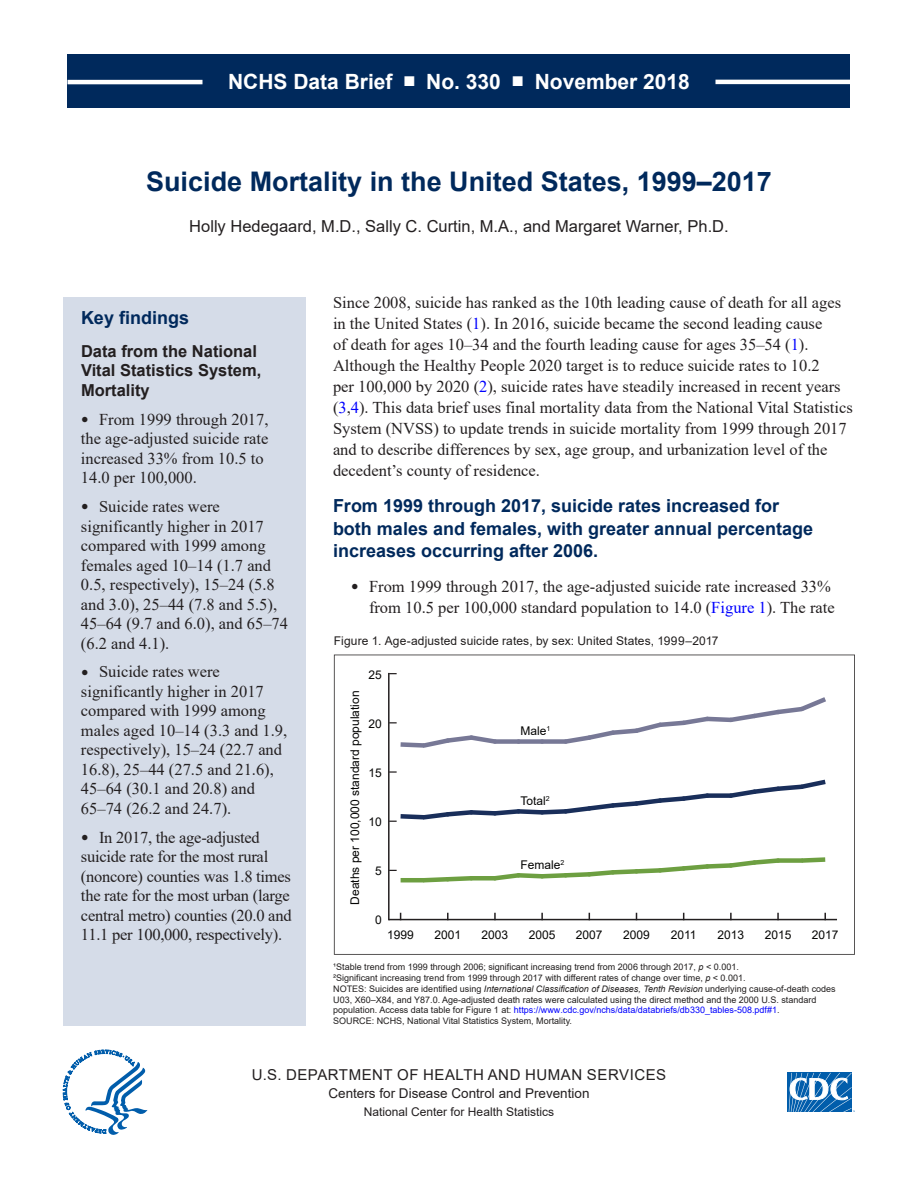
<style>
.page{position:relative;width:918px;height:1188px;background:#fff}
.page>*{position:absolute;margin:0;border:0;box-sizing:border-box;transform-origin:0 0}
.H1_Title{font:700 27px "Arial";color:#00295c}
.H1_Header_P1{font:700 21px "Arial";color:#fff}
.P_Basic_Paragraph{font:700 18px/22.5px "Arial";color:#00295c}
.H2_KFtitle{font:700 18px "Arial";color:#00295c}
.P_Basic_Paragraph-2{font:16.5px/19.5px "Times New Roman";color:#231f20}
.P_Byline{font:16.5px "Arial";color:#231f20}
.H3_KFsubtitle{font:700 16.5px/19.5px "Arial";color:#231f20}
.H1_Footer{font:15px "Arial";letter-spacing:.035em;color:#231f20}
.H1_Footer-2{font:13.5px "Arial";color:#231f20}
.t1{font:12px "Arial";color:#050504}
.t2{font:12px "Arial";letter-spacing:.01em;color:#211e1e}
.H1_Footer-3{font:12px "Arial";color:#231f20}
.t3{font:9px/10.8px "Arial";color:#211e1e}
.s1{font-size:12.3px}
.s2{color:#00f}
.s3{font-style:italic}
</style>
<div class="page">
<svg style="left:787px;top:1072px;width:65px;height:1px"></svg>
<div style="left:787px;top:1073px;width:64px;height:39px;background:#015dab"></div>
<svg style="left:789px;top:1073px;width:66px;height:39px"></svg>
<svg style="left:63px;top:1050px;width:84px;height:85px"></svg>
<div style="left:68px;top:54px;width:782px;height:54px;background:#00295c"></div>
<hr style="left:68px;top:80px;width:134px;height:4px;background:#fff">
<hr style="left:716px;top:80px;width:134px;height:4px;background:#fff">
<div style="left:63px;top:297px;width:243px;height:729px;background:#d5dce8"></div>
<svg style="left:334px;top:655px;width:521px;height:300px"></svg>
<h1 class="H1_Header_P1" style="left:228px;top:66px;width:463px">NCHS Data Brief ■ No. 330 ■ November 2018</h1>
<h1 class="H1_Title" style="left:146px;top:163px;width:627px">Suicide Mortality in the United States, 1999–2017</h1>
<p class="P_Byline" style="left:189px;top:215px;width:541px">Holly Hedegaard, M.D., Sally C. Curtin, M.A., and Margaret Warner, Ph.D.</p>
<h2 class="H2_KFtitle" style="left:81px;top:305px;width:110px">Key findings</h2>
<h3 class="H3_KFsubtitle" style="left:81px;top:341px;width:182px">Data from the National<br>Vital Statistics System,<br>Mortality</h3>
<p class="P_Basic_Paragraph-2" style="left:81px;top:409px;width:189px"><span class="s1">●</span> From 1999 through 2017, the age-adjusted suicide rate increased 33% from 10.5 to<br>14.0 per 100,000.</p>
<p class="P_Basic_Paragraph-2" style="left:81px;top:496px;width:209px"><span class="s1">●</span> Suicide rates were significantly higher in 2017 compared with 1999 among females aged 10–14 (1.7 and<br>0.5, respectively), 15–24 (5.8 and 3.0), 25–44 (7.8 and 5.5),<br>45–64 (9.7 and 6.0), and 65–74 (6.2 and 4.1).</p>
<p class="P_Basic_Paragraph-2" style="left:81px;top:662px;width:208px"><span class="s1">●</span> Suicide rates were significantly higher in 2017 compared with 1999 among males aged 10–14 (3.3 and 1.9, respectively), 15–24 (22.7 and<br>16.8), 25–44 (27.5 and 21.6),<br>45–64 (30.1 and 20.8) and<br>65–74 (26.2 and 24.7).</p>
<p class="P_Basic_Paragraph-2" style="left:81px;top:827px;width:212px"><span class="s1">●</span> In 2017, the age-adjusted suicide rate for the most rural (noncore) counties was 1.8 times the rate for the most urban (large central metro) counties (20.0 and<br>11.1 per 100,000, respectively).</p>
<p class="P_Basic_Paragraph-2" style="left:333px;top:292px;width:521px;line-height:21px">Since 2008, suicide has ranked as the 10th leading cause of death for all ages in the United States (<span class="s2">1</span>). In 2016, suicide became the second leading cause<br>of death for ages 10–34 and the fourth leading cause for ages 35–54 (<span class="s2">1</span>).<br>Although the Healthy People 2020 target is to reduce suicide rates to 10.2<br>per 100,000 by 2020 (<span class="s2">2</span>), suicide rates have steadily increased in recent years (<span class="s2">3</span>,<span class="s2">4</span>). This data brief uses final mortality data from the National Vital Statistics System (NVSS) to update trends in suicide mortality from 1999 through 2017 and to describe differences by sex, age group, and urbanization level of the decedent’s county of residence.</p>
<p class="P_Basic_Paragraph" style="left:333px;top:495px;width:482px">From 1999 through 2017, suicide rates increased for both males and females, with greater annual percentage increases occurring after 2006.</p>
<p class="P_Basic_Paragraph-2" style="left:351px;top:575px;width:485px;line-height:21px;text-align:right"><span class="s1">●</span> From 1999 through 2017, the age-adjusted suicide rate increased 33% from 10.5 per 100,000 standard population to 14.0 (<span class="s2">Figure 1</span>). The rate</p>
<p class="t2" style="left:334px;top:632px;width:386px">Figure 1. Age-adjusted suicide rates, by sex: United States, 1999–2017</p>
<p class="t1" style="left:368px;top:666px;width:15px">25</p>
<p class="t1" style="left:347px;top:905px;width:216px;rotate:-90deg">Deaths per 100,000 standard population</p>
<p class="t1" style="left:368px;top:715px;width:15px">20</p>
<p class="t1" style="left:368px;top:764px;width:15px">15</p>
<p class="t1" style="left:368px;top:814px;width:15px">10</p>
<p class="t1" style="left:375px;top:863px;width:8px">5</p>
<p class="t1" style="left:375px;top:912px;width:8px">0</p>
<p class="t1" style="left:521px;top:723px;width:31px">Male<sup>1</sup></p>
<p class="t1" style="left:521px;top:793px;width:31px">Total<sup>2</sup></p>
<p class="t1" style="left:521px;top:857px;width:45px">Female<sup>2</sup></p>
<p class="t1" style="left:387px;top:927px;width:28px">1999</p>
<p class="t1" style="left:434px;top:927px;width:28px">2001</p>
<p class="t1" style="left:482px;top:927px;width:28px">2003</p>
<p class="t1" style="left:529px;top:927px;width:28px">2005</p>
<p class="t1" style="left:576px;top:927px;width:28px">2007</p>
<p class="t1" style="left:623px;top:927px;width:28px">2009</p>
<p class="t1" style="left:671px;top:927px;width:27px">2011</p>
<p class="t1" style="left:718px;top:927px;width:28px">2013</p>
<p class="t1" style="left:765px;top:927px;width:28px">2015</p>
<p class="t1" style="left:812px;top:927px;width:28px">2017</p>
<p class="t3" style="left:333px;top:962px;width:504px">¹Stable trend from 1999 through 2006; significant increasing trend from 2006 through 2017, <span class="s3">p</span> &lt; 0.001.<br>²Significant increasing trend from 1999 through 2017 with different rates of change over time, <span class="s3">p</span> &lt; 0.001.<br>NOTES: Suicides are identified using <span class="s3">International Classification of Diseases, Tenth Revision</span> underlying cause-of-death codes U03, X60–X84, and Y87.0. Age-adjusted death rates were calculated using the direct method and the 2000 U.S. standard population. Access data table for Figure 1 at: <span class="s2">https://www.cdc.gov/nchs/data/databriefs/db330_tables-508.pdf#1</span>.<br>SOURCE: NCHS, National Vital Statistics System, Mortality.</p>
<h1 class="H1_Footer" style="left:252px;top:1064px;width:416px">U.S. DEPARTMENT OF HEALTH AND HUMAN SERVICES</h1>
<h1 class="H1_Footer-2" style="left:328px;top:1084px;width:263px">Centers for Disease Control and Prevention</h1>
<h1 class="H1_Footer-3" style="left:364px;top:1103px;width:192px">National Center for Health Statistics</h1>
</div>
